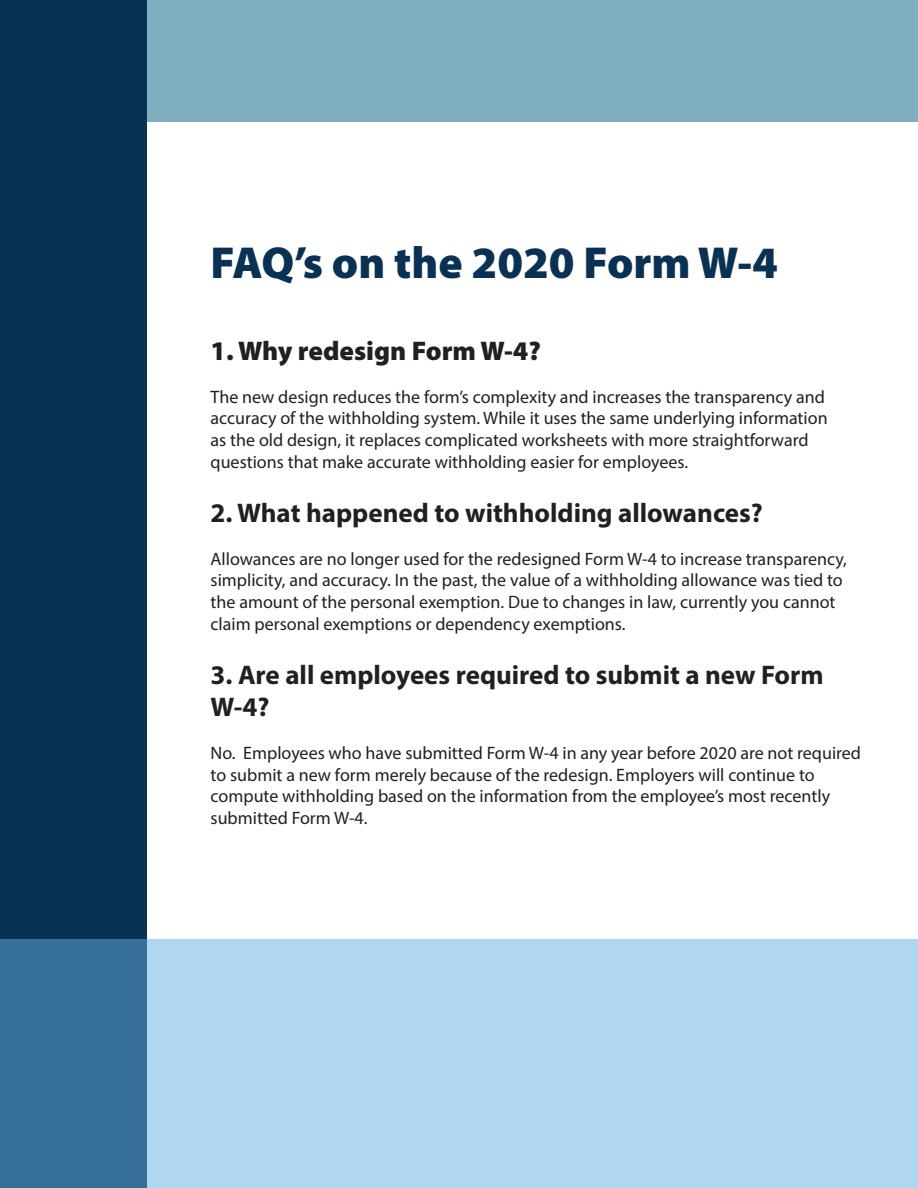
<style>
.page{position:relative;width:918px;height:1188px;background:#fff}
.page>*{position:absolute;margin:0;border:0;box-sizing:border-box;transform-origin:0 0}
.t1{font:900 45px "Myriad Pro";color:#093153}
.t2{font:700 27px/32.4px "Myriad Pro";color:#231f20}
.t3{font:900 27px "Myriad Pro";color:#231f20}
.t4{font:18px/21.6px "Myriad Pro";color:#231f20}
</style>
<div class="page">
<div style="left:0;top:0;width:918px;height:122px;background:#80aec1"></div>
<div style="left:0;top:0;width:147px;height:1188px;background:#093153"></div>
<svg style="left:0;top:940px;width:918px;height:248px;background:#9dc6e1"></svg>
<p class="t1" style="left:211px;top:233px;width:569px">FAQ’s on the 2020 Form W-4</p>
<p class="t3" style="left:211px;top:333px;width:332px">1. Why redesign Form W-4?</p>
<p class="t4" style="left:211px;top:386px;width:619px">The new design reduces the form’s complexity and increases the transparency and accuracy of the withholding system. While it uses the same underlying information as the old design, it replaces complicated worksheets with more straightforward questions that make accurate withholding easier for employees.</p>
<p class="t2" style="left:211px;top:495px;width:554px">2. What happened to withholding allowances?</p>
<p class="t4" style="left:211px;top:548px;width:638px">Allowances are no longer used for the redesigned Form W-4 to increase transparency, simplicity, and accuracy. In the past, the value of a withholding allowance was tied to the amount of the personal exemption. Due to changes in law, currently you cannot claim personal exemptions or dependency exemptions.</p>
<p class="t2" style="left:211px;top:657px;width:615px">3. Are all employees required to submit a new Form<br>W-4?</p>
<p class="t4" style="left:211px;top:742px;width:652px">No. Employees who have submitted Form W-4 in any year before 2020 are not required to submit a new form merely because of the redesign. Employers will continue to compute withholding based on the information from the employee’s most recently submitted Form W-4.</p>
</div>
